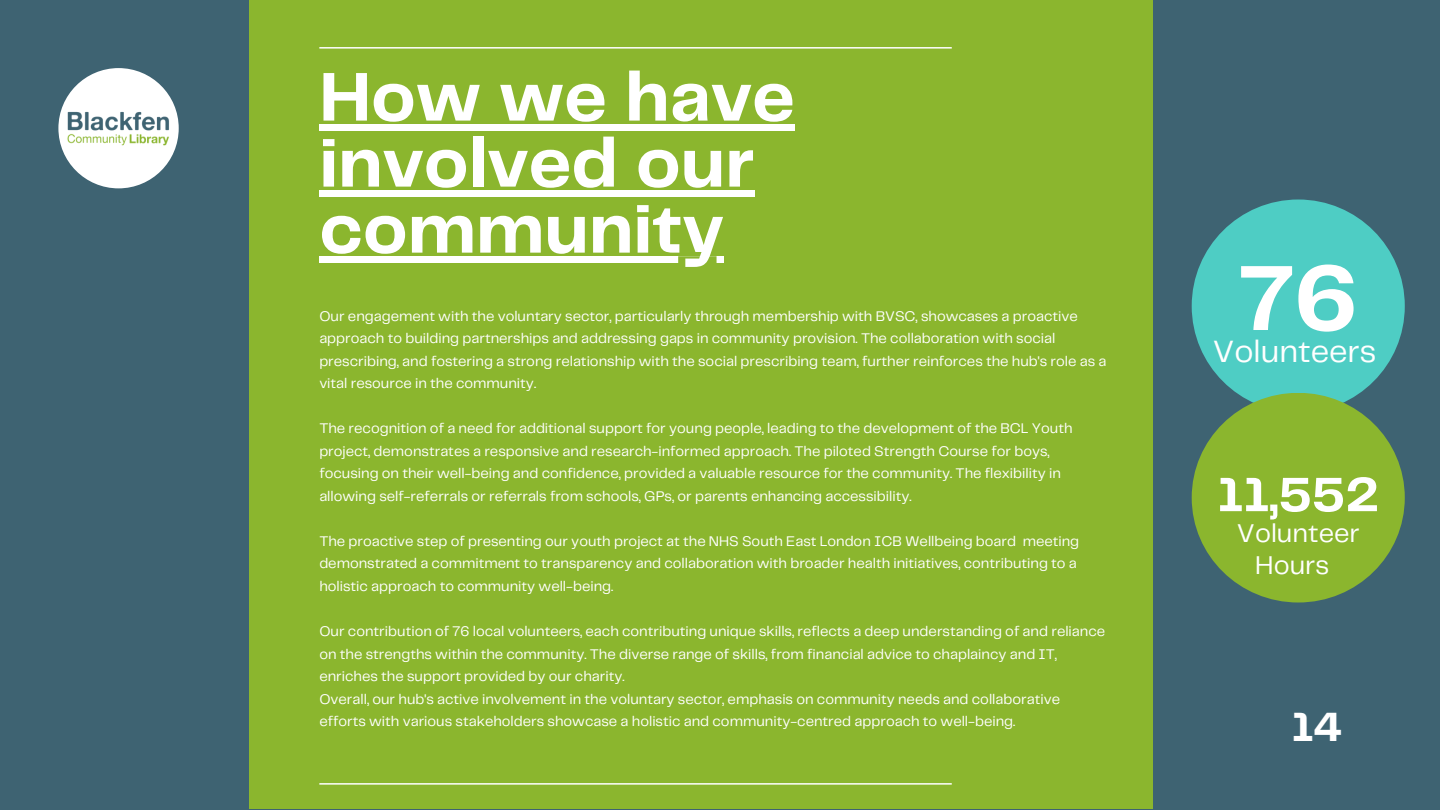
<style>
.page{position:relative;width:1440px;height:810px;background:#3e6372}
.page>*{position:absolute;margin:0;border:0;box-sizing:border-box;transform-origin:0 0}
.t1{font:700 96px "Telegraf";color:#fff}
.t2{font:700 71.5px/66px "Telegraf";color:#fff}
.t3{font:700 50px "Telegraf";color:#fff}
.t4{font:700 42.4px "Telegraf";color:#fff}
.t5{font:32px "Telegraf";color:#fff}
.t6{font:26.7px/31.4px "Telegraf";color:#fff;text-align:center}
.t7{font:14.5px/22.5px "Telegraf";color:#fff}
</style>
<div class="page">
<div style="left:249px;top:0;width:903px;height:809px;background:#8bb62e"></div>
<hr style="left:319px;top:783px;width:633px;height:2px;background:#fff">
<hr style="left:319px;top:47px;width:633px;height:2px;background:#fff">
<div style="left:58px;top:68px;width:121px;height:120px;background:#fff;border-radius:50%"></div>
<img style="left:67px;top:111px;width:102px;height:35px">
<div style="left:1192px;top:200px;width:213px;height:213px;background:#4ecdc4;border-radius:50%"></div>
<div style="left:1192px;top:393px;width:213px;height:209px;background:#8bb62e;border-radius:50%"></div>
<div style="left:319px;top:125px;width:476px;height:6px;background:#fff"></div>
<div style="left:319px;top:191px;width:436px;height:6px;background:#fff"></div>
<div style="left:319px;top:257px;width:405px;height:6px;background:#fff"></div>
<h3 class="t2" style="left:319px;top:68px;width:477px">How we have involved our</h3>
<h2 class="t2" style="left:319px;top:200px;width:406px">community</h2>
<p class="t7" style="left:319px;top:305px;width:789px">Our engagement with the voluntary sector, particularly through membership with BVSC, showcases a proactive approach to building partnerships and addressing gaps in community provision. The collaboration with social prescribing, and fostering a strong relationship with the social prescribing team, further reinforces the hub's role as a vital resource in the community.</p>
<h5 class="t7" style="left:319px;top:418px;width:755px">The recognition of a need for additional support for young people, leading to the development of the BCL Youth project, demonstrates a responsive and research-informed approach. The piloted Strength Course for boys, focusing on their well-being and confidence, provided a valuable resource for the community. The flexibility in allowing self-referrals or referrals from schools, GPs, or parents enhancing accessibility.</h5>
<h1 class="t7" style="left:319px;top:531px;width:761px">The proactive step of presenting our youth project at the NHS South East London ICB Wellbeing board meeting demonstrated a commitment to transparency and collaboration with broader health initiatives, contributing to a holistic approach to community well-being.</h1>
<p class="t7" style="left:319px;top:621px;width:787px">Our contribution of 76 local volunteers, each contributing unique skills, reflects a deep understanding of and reliance on the strengths within the community. The diverse range of skills, from financial advice to chaplaincy and IT, enriches the support provided by our charity.</p>
<p class="t7" style="left:319px;top:688px;width:742px">Overall, our hub's active involvement in the voluntary sector, emphasis on community needs and collaborative efforts with various stakeholders showcase a holistic and community-centred approach to well-being.</p>
<p class="t1" style="left:1239px;top:257px;width:121px">76</p>
<p class="t5" style="left:1213px;top:337px;width:165px">Volunteers</p>
<p class="t3" style="left:1217px;top:473px;width:164px">11,552</p>
<h3 class="t6" style="left:1237px;top:519px;width:124px">Volunteer<br>Hours</h3>
<h4 class="t4" style="left:1291px;top:709px;width:52px">14</h4>
</div>
